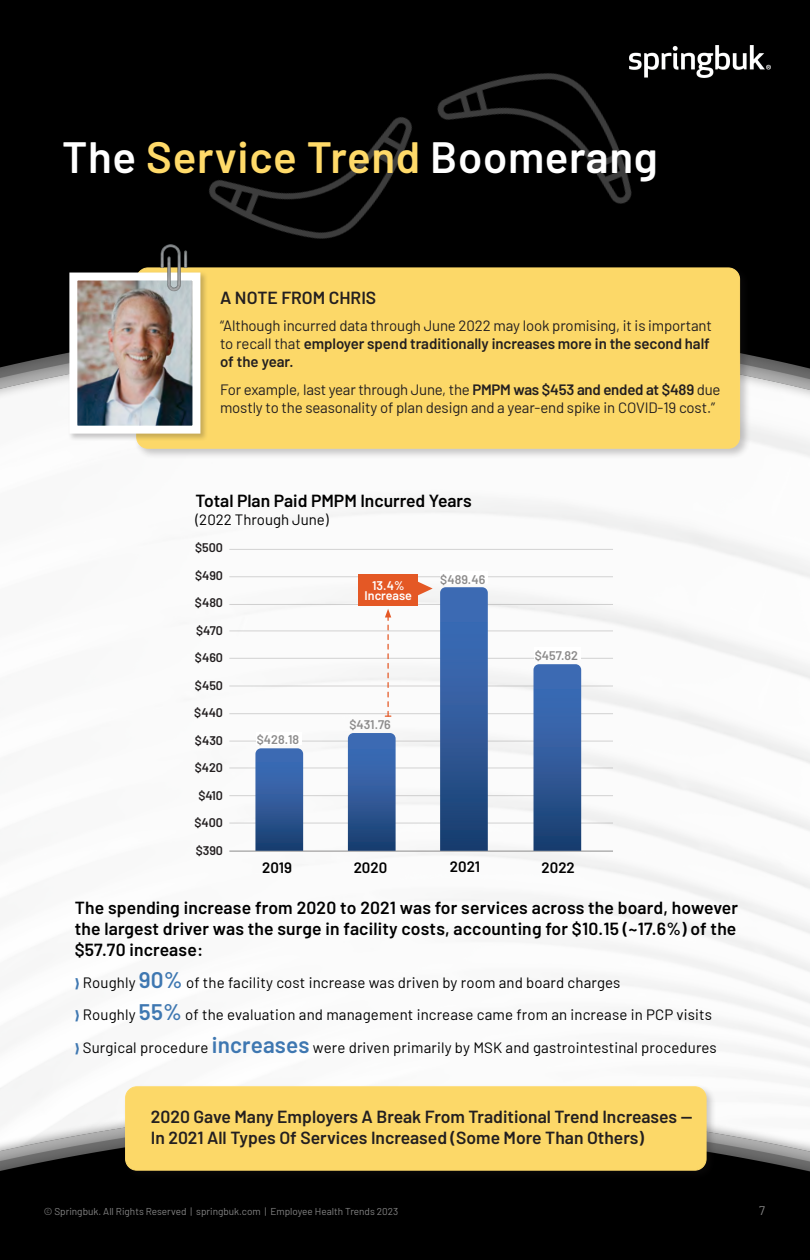
<style>
.page{position:relative;width:810px;height:1260px;background:#fff}
.page>*{position:absolute;margin:0;border:0;box-sizing:border-box;transform-origin:0 0}
.t1{font:600 43.75px "Barlow";letter-spacing:.015em;color:#fff}
.t2{font:600 17.5px/21px "Barlow";letter-spacing:.005em;color:#000;text-align:justify}
.t3{font:600 17.5px/21px "Barlow";color:#231f20}
.t4{font:15px "Barlow";letter-spacing:.01em;color:#000}
.t5{font:15px/18px "Barlow";letter-spacing:-.01em;color:#231f20}
.t6{font:600 15px "Barlow";letter-spacing:-.005em;color:#231f20}
.t7{font:600 15px "Barlow";color:#000}
.t8{font:600 12.5px "Barlow";color:#231f20}
.t9{font:600 12.5px "Barlow";color:#8c8b8b}
.t10{font:600 12.5px "Barlow";color:#fff}
.t11{font:12.5px "Barlow";color:#828282}
.t12{font:10px "Barlow";color:#828282}
.s1{color:#ffda69}
.s2{font-weight:400}
.s3{font-weight:600}
.s4{font-weight:800;color:#3e77b1}
.s5{font-weight:600;font-size:22.5px;color:#3e77b1}
</style>
<div class="page">
<img style="left:0;top:1028px;width:810px;height:232px">
<img style="left:0;top:0;width:810px;height:640px">
<img style="left:404px;top:18px;width:265px;height:247px">
<div style="left:170px;top:22px;width:278px;height:243px;background:#000"></div>
<div style="left:133px;top:265px;width:618px;height:195px;background:#231f20;opacity:.25"></div>
<div style="left:137px;top:268px;width:603px;height:180px;background:#fcd868;border-radius:11px"></div>
<div style="left:136px;top:268px;width:604px;height:181px;border:1px solid #ffda69;border-radius:11px"></div>
<div style="left:68px;top:271px;width:140px;height:171px;background:#231f20;opacity:.25"></div>
<img style="left:78px;top:282px;width:113px;height:143px">
<div style="left:69px;top:273px;width:131px;height:161px;border:8px solid #fff"></div>
<img style="left:129px;top:228px;width:90px;height:90px">
<svg style="left:631px;top:78px;width:139px;height:1px"></svg>
<hr style="left:229px;top:851px;width:384px;height:1px;background:#8c8b8b">
<hr style="left:229px;top:768px;width:384px;height:1px;background:#8c8b8b">
<hr style="left:229px;top:795px;width:384px;height:1px;background:#8c8b8b">
<hr style="left:229px;top:823px;width:384px;height:1px;background:#8c8b8b">
<hr style="left:229px;top:686px;width:384px;height:1px;background:#8c8b8b">
<hr style="left:229px;top:713px;width:384px;height:1px;background:#8c8b8b">
<hr style="left:229px;top:741px;width:384px;height:1px;background:#8c8b8b">
<hr style="left:229px;top:631px;width:384px;height:1px;background:#8c8b8b">
<hr style="left:229px;top:658px;width:384px;height:1px;background:#8c8b8b">
<svg style="left:255px;top:748px;width:48px;height:103px;background:#325c9a"></svg>
<svg style="left:348px;top:733px;width:48px;height:118px;background:#315b9a"></svg>
<svg style="left:534px;top:664px;width:47px;height:187px;background:#2f5999"></svg>
<hr style="left:229px;top:604px;width:384px;height:1px;background:#8c8b8b">
<hr style="left:229px;top:549px;width:384px;height:1px;background:#8c8b8b">
<hr style="left:229px;top:576px;width:384px;height:1px;background:#8c8b8b">
<div style="left:257px;top:732px;width:45px;height:12px;background:#fff"></div>
<div style="left:440px;top:571px;width:48px;height:13px;background:#fff"></div>
<svg style="left:440px;top:587px;width:48px;height:264px;background:#305a99"></svg>
<div style="left:535px;top:647px;width:46px;height:13px;background:#fff"></div>
<svg style="left:385px;top:609px;width:6px;height:108px"></svg>
<svg style="left:418px;top:581px;width:15px;height:15px"></svg>
<div style="left:359px;top:575px;width:59px;height:31px;background:#e45825"></div>
<div style="left:122px;top:1084px;width:595px;height:97px;background:#231f20;opacity:.25"></div>
<div style="left:126px;top:1087px;width:580px;height:83px;background:#fcd868;border-radius:11px"></div>
<div style="left:125px;top:1086px;width:581px;height:84px;border:1px solid #ffda69;border-radius:11px"></div>
<img style="left:630px;top:45px;width:140px;height:33px">
<p class="t1" style="left:62px;top:125px;width:597px">The <span class="s1">Service Trend</span> Boomerang</p>
<p class="t3" style="left:220px;top:286px;width:158px">A NOTE FROM CHRIS</p>
<p class="t5" style="left:220px;top:316px;width:493px">“Although incurred data through June 2022 may look promising, it is important</p>
<p class="t6" style="left:220px;top:333px;width:491px"><span class="s2">to recall that</span> employer spend traditionally increases more in the second half</p>
<p class="t6" style="left:220px;top:351px;width:75px">of the year.</p>
<p class="t5" style="left:220px;top:379px;width:502px">For example, last year through June, the <span class="s3">PMPM was $453 and ended at $489</span> due mostly to the seasonality of plan design and a year-end spike in COVID-19 cost.”</p>
<p class="t2" style="left:195px;top:489px;width:278px">Total Plan Paid PMPM Incurred Years</p>
<p class="t4" style="left:195px;top:509px;width:135px">(2022 Through June)</p>
<p class="t8" style="left:195px;top:539px;width:29px">$500</p>
<p class="t8" style="left:195px;top:566px;width:30px">$490</p>
<p class="t8" style="left:195px;top:594px;width:30px">$480</p>
<p class="t8" style="left:196px;top:621px;width:28px">$470</p>
<p class="t8" style="left:195px;top:649px;width:30px">$460</p>
<p class="t8" style="left:195px;top:676px;width:30px">$450</p>
<p class="t8" style="left:194px;top:704px;width:30px">$440</p>
<p class="t8" style="left:195px;top:731px;width:30px">$430</p>
<p class="t8" style="left:195px;top:759px;width:30px">$420</p>
<p class="t8" style="left:198px;top:786px;width:26px">$410</p>
<p class="t8" style="left:194px;top:814px;width:30px">$400</p>
<p class="t8" style="left:196px;top:841px;width:29px">$390</p>
<p class="t9" style="left:257px;top:731px;width:44px">$428.18</p>
<p class="t10" style="left:372px;top:577px;width:34px">13.4%</p>
<p class="t10" style="left:365px;top:587px;width:49px">Increase</p>
<p class="t9" style="left:440px;top:570px;width:46px">$489.46</p>
<p class="t9" style="left:349px;top:716px;width:43px">$431.76</p>
<p class="t9" style="left:535px;top:646px;width:45px">$457.82</p>
<p class="t7" style="left:262px;top:857px;width:31px">2019</p>
<p class="t7" style="left:354px;top:857px;width:35px">2020</p>
<p class="t7" style="left:450px;top:856px;width:32px">2021</p>
<p class="t7" style="left:542px;top:857px;width:35px">2022</p>
<p class="t2" style="left:75px;top:896px;width:665px">The spending increase from 2020 to 2021 was for services across the board, however the largest driver was the surge in facility costs, accounting for $10.15 (~17.6%) of the $57.70 increase:</p>
<p class="t4" style="left:75px;top:971px;width:547px"><span class="s4">⟩</span> Roughly <span class="s5">90%</span> of the facility cost increase was driven by room and board charges</p>
<p class="t4" style="left:75px;top:1004px;width:639px"><span class="s4">⟩</span> Roughly <span class="s5">55%</span> of the evaluation and management increase came from an increase in PCP visits</p>
<p class="t4" style="left:75px;top:1036px;width:644px"><span class="s4">⟩</span> Surgical procedure <span class="s5">increases</span> were driven primarily by MSK and gastrointestinal procedures</p>
<p class="t3" style="left:151px;top:1104px;width:543px">2020 Gave Many Employers A Break From Traditional Trend Increases --<br>In 2021 All Types Of Services Increased (Some More Than Others)</p>
<p class="t12" style="left:44px;top:1204px;width:356px">© Springbuk. All Rights Reserved | springbuk.com | Employee Health Trends 2023</p>
<p class="t11" style="left:759px;top:1201px;width:7px">7</p>
</div>
